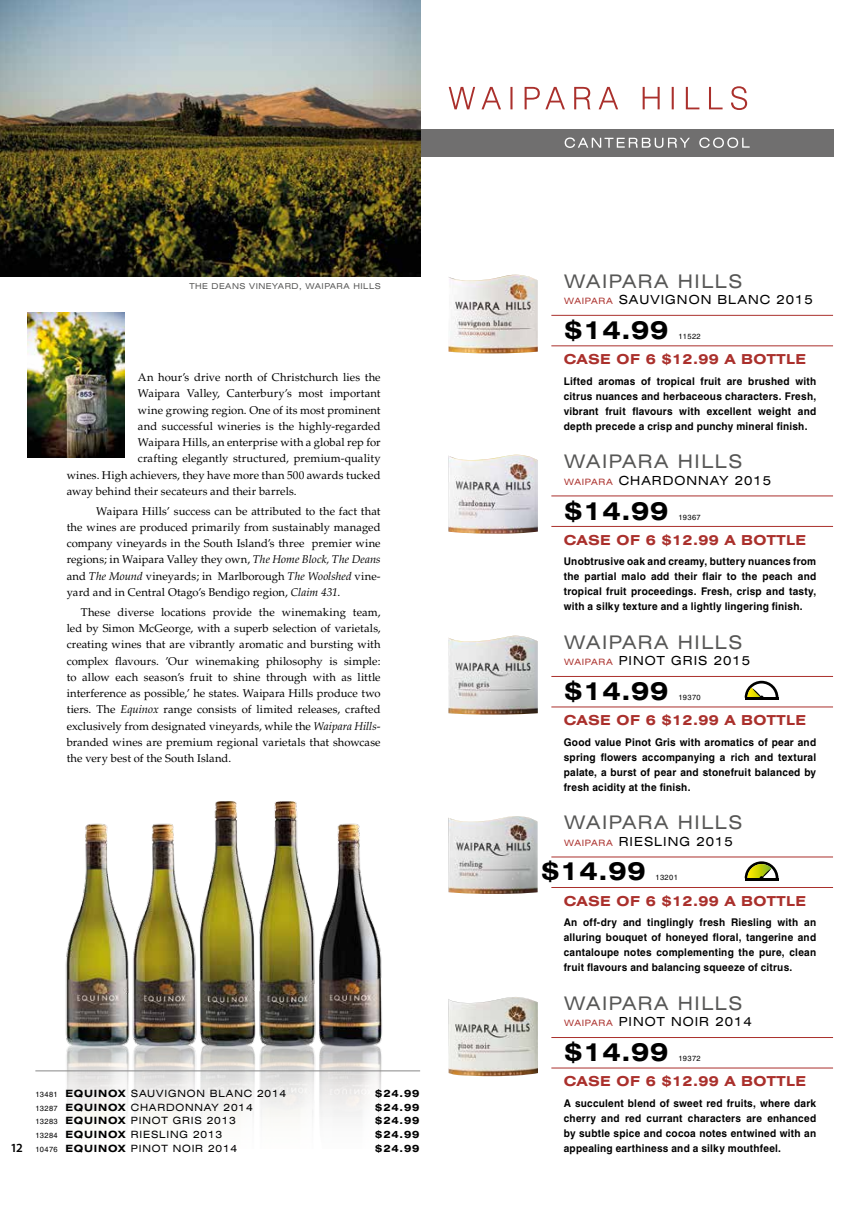
<style>
.page{position:relative;width:851px;height:1205px;background:#fff}
.page>*{position:absolute;margin:0;border:0;box-sizing:border-box;transform-origin:0 0}
.t1{font:700 expanded 25px "Swiss 721 BT";letter-spacing:.03em;color:#000}
.t2{font:expanded 18.75px "Swiss 721 BT";letter-spacing:.08em;color:#575756}
.t3{font:700 expanded 13.75px "Swiss 721 BT";letter-spacing:.03em;color:#aa302c}
.t4{font:expanded 12.5px "Swiss 721 BT";letter-spacing:.08em;color:#000}
.t5{font:600 12.5px "Myriad Pro";color:#000}
.t6{font:11.25px/16.2px "Palatino";letter-spacing:.005em;color:#000;text-align:justify}
.t7{font:700 10.62px/15px "Helvetica";letter-spacing:.02em;color:#000;text-align:justify;scale:.95 1}
.t8{font:expanded 10px "Swiss 721 BT";letter-spacing:.08em;color:#000}
.t9{font:700 expanded 10px "Swiss 721 BT";letter-spacing:.08em;color:#000}
.t10{font:expanded 8.12px "Swiss 721 BT";letter-spacing:.06em;color:#575756}
.t11{font:7.5px "Helvetica";letter-spacing:.05em;color:#000}
.s1{font-style:italic}
.s2{font-family:"Helvetica";font-stretch:normal;font-size:7.5px}
.s3{font-weight:700}
.s4{font-size:8.75px;color:#aa302c}
</style>
<div class="page">
<hr style="left:744px;top:878px;width:34px;height:3px;background:#000">
<svg style="left:744px;top:861px;width:34px;height:19px"></svg>
<img style="left:448px;top:997px;width:90px;height:79px">
<img style="left:45px;top:801px;width:355px;height:316px">
<div style="left:420px;top:129px;width:413px;height:27px;background:#706f6f"></div>
<svg style="left:448px;top:86px;width:299px;height:24px"></svg>
<svg style="left:564px;top:137px;width:185px;height:11px"></svg>
<hr style="left:35px;top:1070px;width:385px;height:1px;background:#878787">
<hr style="left:551px;top:345px;width:281px;height:1px;background:#aa302c">
<hr style="left:551px;top:315px;width:281px;height:1px;background:#aa302c">
<hr style="left:551px;top:526px;width:281px;height:1px;background:#aa302c">
<hr style="left:551px;top:495px;width:281px;height:1px;background:#aa302c">
<hr style="left:551px;top:706px;width:281px;height:1px;background:#aa302c">
<hr style="left:551px;top:676px;width:281px;height:1px;background:#aa302c">
<hr style="left:551px;top:887px;width:281px;height:1px;background:#aa302c">
<hr style="left:551px;top:856px;width:281px;height:1px;background:#aa302c">
<hr style="left:551px;top:1067px;width:281px;height:1px;background:#aa302c">
<hr style="left:551px;top:1037px;width:281px;height:1px;background:#aa302c">
<img style="left:448px;top:275px;width:89px;height:78px">
<img style="left:448px;top:455px;width:90px;height:79px">
<img style="left:448px;top:636px;width:89px;height:78px">
<img style="left:448px;top:816px;width:89px;height:78px">
<hr style="left:744px;top:697px;width:34px;height:3px;background:#000">
<svg style="left:744px;top:681px;width:34px;height:18px"></svg>
<img style="left:0;top:0;width:420px;height:276px">
<img style="left:28px;top:313px;width:97px;height:144px">
<p class="t10" style="left:189px;top:281px;width:193px">THE DEANS VINEYARD, WAIPARA HILLS</p>
<p class="t6" style="left:138px;top:369px;width:244px">An hour’s drive north of Christchurch lies the</p>
<p class="t6" style="left:138px;top:386px;width:244px">Waipara Valley, Canterbury’s most important</p>
<p class="t6" style="left:138px;top:402px;width:244px">wine growing region. One of its most prominent</p>
<p class="t6" style="left:138px;top:418px;width:244px">and successful wineries is the highly-regarded</p>
<p class="t6" style="left:138px;top:434px;width:244px">Waipara Hills, an enterprise with a global rep for</p>
<p class="t6" style="left:138px;top:451px;width:244px">crafting elegantly structured, premium-quality</p>
<p class="t6" style="left:67px;top:467px;width:315px">wines. High achievers, they have more than 500 awards tucked</p>
<p class="t6" style="left:67px;top:483px;width:231px">away behind their secateurs and their barrels.</p>
<p class="t6" style="left:67px;top:503px;width:315px;text-indent:30px">Waipara Hills’ success can be attributed to the fact that the wines are produced primarily from sustainably managed company vineyards in the South Island’s three premier wine regions; in Waipara Valley they own, <span class="s1">The Home Block, The Deans </span>and <span class="s1">The Mound</span> vineyards; in Marlborough <span class="s1">The Woolshed</span> vine&shy;yard and in Central Otago’s Bendigo region, <span class="s1">Claim 431</span>.</p>
<p class="t6" style="left:67px;top:604px;width:315px;text-indent:14px">These diverse locations provide the winemaking team, led by Simon McGeorge, with a superb selection of varietals, creating wines that are vibrantly aromatic and bursting with complex flavours. ’Our winemaking philosophy is simple: to allow each season’s fruit to shine through with as little interference as possible,’ he states. Waipara Hills produce two tiers. The <span class="s1">Equinox</span> range consists of limited releases, crafted exclusively from designated vineyards, while the <span class="s1">Waipara Hills&shy;</span>branded wines are premium regional varietals that showcase the very best of the South Island.</p>
<p class="t5" style="left:11px;top:1139px;width:14px">12</p>
<p class="t8" style="left:35px;top:1087px;width:252px"><span class="s2">13481</span> <span class="s3">EQUINOX</span> SAUVIGNON BLANC 2014</p>
<p class="t9" style="left:375px;top:1087px;width:46px">$24.99</p>
<p class="t8" style="left:35px;top:1101px;width:219px"><span class="s2">13287</span> <span class="s3">EQUINOX</span> CHARDONNAY 2014</p>
<p class="t9" style="left:375px;top:1101px;width:46px">$24.99</p>
<p class="t8" style="left:35px;top:1115px;width:202px"><span class="s2">13283</span> <span class="s3">EQUINOX</span> PINOT GRIS 2013</p>
<p class="t9" style="left:375px;top:1115px;width:46px">$24.99</p>
<p class="t8" style="left:35px;top:1128px;width:188px"><span class="s2">13284</span> <span class="s3">EQUINOX</span> RIESLING 2013</p>
<p class="t9" style="left:375px;top:1128px;width:46px">$24.99</p>
<p class="t8" style="left:35px;top:1142px;width:203px"><span class="s2">10476</span> <span class="s3">EQUINOX</span> PINOT NOIR 2014</p>
<p class="t9" style="left:375px;top:1142px;width:46px">$24.99</p>
<h2 class="t2" style="left:564px;top:270px;width:180px">WAIPARA HILLS</h2>
<p class="t4" style="left:564px;top:292px;width:250px"><span class="s4">WAIPARA</span> SAUVIGNON BLANC 2015</p>
<h1 class="t1" style="left:564px;top:315px;width:105px">$14.99</h1>
<p class="t11" style="left:678px;top:332px;width:24px">11522</p>
<p class="t3" style="left:563px;top:351px;width:244px">CASE OF 6 $12.99 A BOTTLE</p>
<p class="t7" style="left:563px;top:373px;width:267px">Lifted aromas of tropical fruit are brushed with citrus nuances and herbaceous characters. Fresh, vibrant fruit flavours with excellent weight and depth precede a crisp and punchy mineral finish.</p>
<h2 class="t2" style="left:564px;top:450px;width:180px">WAIPARA HILLS</h2>
<p class="t4" style="left:564px;top:472px;width:208px"><span class="s4">WAIPARA</span> CHARDONNAY 2015</p>
<h1 class="t1" style="left:564px;top:496px;width:105px">$14.99</h1>
<p class="t11" style="left:678px;top:513px;width:24px">19367</p>
<p class="t3" style="left:563px;top:532px;width:244px">CASE OF 6 $12.99 A BOTTLE</p>
<p class="t7" style="left:563px;top:554px;width:267px">Unobtrusive oak and creamy, buttery nuances from the partial malo add their flair to the peach and tropical fruit proceedings. Fresh, crisp and tasty, with a silky texture and a lightly lingering finish.</p>
<h2 class="t2" style="left:564px;top:631px;width:180px">WAIPARA HILLS</h2>
<p class="t4" style="left:564px;top:653px;width:187px"><span class="s4">WAIPARA</span> PINOT GRIS 2015</p>
<h1 class="t1" style="left:564px;top:676px;width:105px">$14.99</h1>
<p class="t11" style="left:678px;top:693px;width:24px">19370</p>
<p class="t3" style="left:563px;top:712px;width:244px">CASE OF 6 $12.99 A BOTTLE</p>
<p class="t7" style="left:563px;top:734px;width:267px">Good value Pinot Gris with aromatics of pear and spring flowers accompanying a rich and textural palate, a burst of pear and stonefruit balanced by fresh acidity at the finish.</p>
<h2 class="t2" style="left:564px;top:811px;width:180px">WAIPARA HILLS</h2>
<p class="t4" style="left:564px;top:833px;width:170px"><span class="s4">WAIPARA</span> RIESLING 2015</p>
<h1 class="t1" style="left:541px;top:855px;width:106px">$14.99</h1>
<p class="t11" style="left:655px;top:872px;width:24px">13201</p>
<p class="t3" style="left:563px;top:893px;width:244px">CASE OF 6 $12.99 A BOTTLE</p>
<p class="t7" style="left:563px;top:915px;width:267px">An off-dry and tinglingly fresh Riesling with an alluring bouquet of honeyed floral, tangerine and cantaloupe notes complementing the pure, clean fruit flavours and balancing squeeze of citrus.</p>
<h2 class="t2" style="left:564px;top:992px;width:180px">WAIPARA HILLS</h2>
<p class="t4" style="left:564px;top:1014px;width:189px"><span class="s4">WAIPARA</span> PINOT NOIR 2014</p>
<h1 class="t1" style="left:564px;top:1037px;width:105px">$14.99</h1>
<p class="t11" style="left:678px;top:1054px;width:24px">19372</p>
<p class="t3" style="left:563px;top:1073px;width:244px">CASE OF 6 $12.99 A BOTTLE</p>
<p class="t7" style="left:563px;top:1095px;width:267px">A succulent blend of sweet red fruits, where dark cherry and red currant characters are enhanced by subtle spice and cocoa notes entwined with an appealing earthiness and a silky mouthfeel.</p>
</div>
